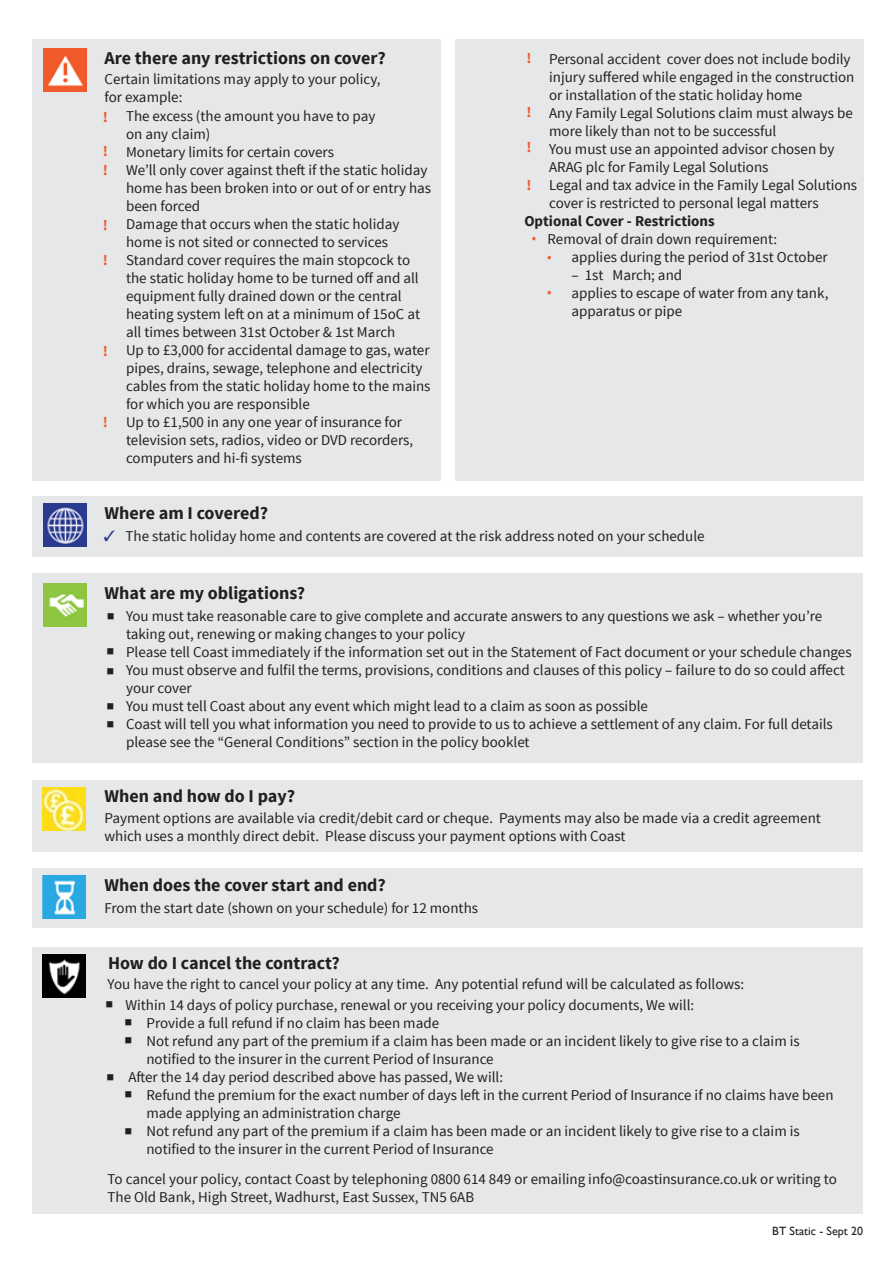
<style>
.page{position:relative;width:893px;height:1263px;background:#fff}
.page>*{position:absolute;margin:0;border:0;box-sizing:border-box;transform-origin:0 0}
.t1{font:30px/35.4px "Source Sans Pro";color:#231f20}
.t2{font:700 18px "Source Sans Pro";color:#231f20}
.t3{font:200 16.5px/35.7px "Source Sans Pro";color:#f15a2b}
.t4{font:15px/18px "Source Sans Pro";color:#231f20}
.t5{font:700 15px "Source Sans Pro";color:#231f20}
.t6{font:700 15px/18.8px "Source Sans Pro";color:#f15a2b}
.t7{font:12px "Gill Sans";color:#231f20}
.s1{color:#283e90}
</style>
<div class="page">
<div style="left:33px;top:496px;width:830px;height:61px;background:#e6e7e8"></div>
<img style="left:44px;top:503px;width:42px;height:43px">
<div style="left:32px;top:574px;width:830px;height:189px;background:#e6e7e8"></div>
<img style="left:44px;top:583px;width:43px;height:43px">
<div style="left:32px;top:780px;width:830px;height:71px;background:#e6e7e8"></div>
<img style="left:43px;top:787px;width:43px;height:43px">
<div style="left:32px;top:868px;width:830px;height:60px;background:#e6e7e8"></div>
<img style="left:43px;top:876px;width:43px;height:43px">
<div style="left:32px;top:39px;width:408px;height:441px;background:#e6e7e8"></div>
<img style="left:44px;top:49px;width:43px;height:43px">
<div style="left:455px;top:39px;width:408px;height:441px;background:#e6e7e8"></div>
<div style="left:32px;top:947px;width:830px;height:266px;background:#e6e7e8"></div>
<img style="left:43px;top:954px;width:43px;height:43px">
<p class="t2" style="left:105px;top:46px;width:283px">Are there any restrictions on cover?</p>
<p class="t4" style="left:105px;top:70px;width:278px">Certain limitations may apply to your policy, for example:</p>
<p class="t6" style="left:103px;top:108px;width:7px">!</p>
<p class="t6" style="left:103px;top:143px;width:7px">! !</p>
<p class="t6" style="left:103px;top:216px;width:7px">!</p>
<p class="t6" style="left:103px;top:252px;width:7px">!</p>
<p class="t6" style="left:103px;top:342px;width:7px">!</p>
<p class="t6" style="left:103px;top:413px;width:7px">!</p>
<p class="t4" style="left:126px;top:107px;width:307px">The excess (the amount you have to pay<br>on any claim)<br>Monetary limits for certain covers<br>We’ll only cover against theft if the static holiday home has been broken into or out of or entry has been forced<br>Damage that occurs when the static holiday home is not sited or connected to services Standard cover requires the main stopcock to the static holiday home to be turned off and all equipment fully drained down or the central heating system left on at a minimum of 15oC at all times between 31st October &amp; 1st March<br>Up to £3,000 for accidental damage to gas, water pipes, drains, sewage, telephone and electricity cables from the static holiday home to the mains for which you are responsible<br>Up to £1,500 in any one year of insurance for television sets, radios, video or DVD recorders, computers and hi-fi systems</p>
<p class="t6" style="left:526px;top:49px;width:7px">!</p>
<p class="t6" style="left:526px;top:104px;width:7px">!</p>
<p class="t6" style="left:526px;top:138px;width:7px">!</p>
<p class="t6" style="left:526px;top:176px;width:7px">!</p>
<p class="t4" style="left:549px;top:50px;width:310px">Personal accident cover does not include bodily injury suffered while engaged in the construction or installation of the static holiday home<br>Any Family Legal Solutions claim must always be more likely than not to be successful<br>You must use an appointed advisor chosen by ARAG plc for Family Legal Solutions<br>Legal and tax advice in the Family Legal Solutions cover is restricted to personal legal matters</p>
<p class="t5" style="left:524px;top:211px;width:192px">Optional Cover - Restrictions</p>
<p class="t4" style="left:571px;top:230px;width:258px;text-indent:-24px">Removal of drain down requirement:<br>applies during the period of 31st October</p>
<p class="t4" style="left:571px;top:266px;width:259px">– 1st March; and<br>applies to escape of water from any tank, apparatus or pipe</p>
<p class="t3" style="left:532px;top:219px;width:6px">•</p>
<p class="t3" style="left:547px;top:238px;width:6px">• •</p>
<p class="t2" style="left:105px;top:501px;width:165px">Where am I covered?</p>
<p class="t4" style="left:104px;top:527px;width:602px"><span class="s1">✓</span> The static holiday home and contents are covered at the risk address noted on your schedule</p>
<p class="t2" style="left:105px;top:581px;width:202px">What are my obligations?</p>
<p class="t4" style="left:126px;top:607px;width:727px">You must take reasonable care to give complete and accurate answers to any questions we ask – whether you’re taking out, renewing or making changes to your policy<br>Please tell Coast immediately if the information set out in the Statement of Fact document or your schedule changes You must observe and fulfil the terms, provisions, conditions and clauses of this policy – failure to do so could affect your cover<br>You must tell Coast about any event which might lead to a claim as soon as possible<br>Coast will tell you what information you need to provide to us to achieve a settlement of any claim. For full details please see the “General Conditions” section in the policy booklet</p>
<h1 class="t1" style="left:106px;top:597px;width:11px">■ ■</h1>
<h1 class="t1" style="left:106px;top:642px;width:11px;line-height:53.7px">■ ■</h1>
<h1 class="t1" style="left:106px;top:687px;width:11px">■</h1>
<p class="t2" style="left:105px;top:785px;width:192px">When and how do I pay?</p>
<p class="t4" style="left:105px;top:809px;width:718px">Payment options are available via credit/debit card or cheque. Payments may also be made via a credit agreement which uses a monthly direct debit. Please discuss your payment options with Coast</p>
<p class="t2" style="left:105px;top:873px;width:283px">When does the cover start and end?</p>
<p class="t4" style="left:105px;top:899px;width:375px">From the start date (shown on your schedule) for 12 months</p>
<p class="t2" style="left:108px;top:952px;width:233px">How do I cancel the contract?</p>
<p class="t4" style="left:125px;top:996px;width:570px">Within 14 days of policy purchase, renewal or you receiving your policy documents, We will:</p>
<p class="t4" style="left:146px;top:1014px;width:294px">Provide a full refund if no claim has been made</p>
<p class="t4" style="left:146px;top:1032px;width:655px">Not refund any part of the premium if a claim has been made or an incident likely to give rise to a claim is</p>
<p class="t4" style="left:146px;top:1050px;width:349px">notified to the insurer in the current Period of Insurance</p>
<p class="t4" style="left:128px;top:1068px;width:376px">After the 14 day period described above has passed, We will:</p>
<p class="t4" style="left:146px;top:1086px;width:689px">Refund the premium for the exact number of days left in the current Period of Insurance if no claims have been</p>
<p class="t4" style="left:146px;top:1104px;width:256px">made applying an administration charge</p>
<p class="t4" style="left:146px;top:1122px;width:655px">Not refund any part of the premium if a claim has been made or an incident likely to give rise to a claim is</p>
<p class="t4" style="left:146px;top:1140px;width:349px">notified to the insurer in the current Period of Insurance</p>
<p class="t4" style="left:108px;top:975px;width:638px">You have the right to cancel your policy at any time. Any potential refund will be calculated as follows:</p>
<h1 class="t1" style="left:105px;top:984px;width:11px">■</h1>
<h1 class="t1" style="left:124px;top:1003px;width:11px">■</h1>
<h1 class="t1" style="left:124px;top:1021px;width:11px">■</h1>
<h1 class="t1" style="left:106px;top:1057px;width:11px">■</h1>
<h1 class="t1" style="left:124px;top:1074px;width:11px;line-height:36.5px">■ ■</h1>
<p class="t4" style="left:108px;top:1170px;width:731px">To cancel your policy, contact Coast by telephoning 0800 614 849 or emailing info@coastinsurance.co.uk or writing to<br>The Old Bank, High Street, Wadhurst, East Sussex, TN5 6AB</p>
<p class="t7" style="left:772px;top:1223px;width:92px">BT Static - Sept 20</p>
</div>
